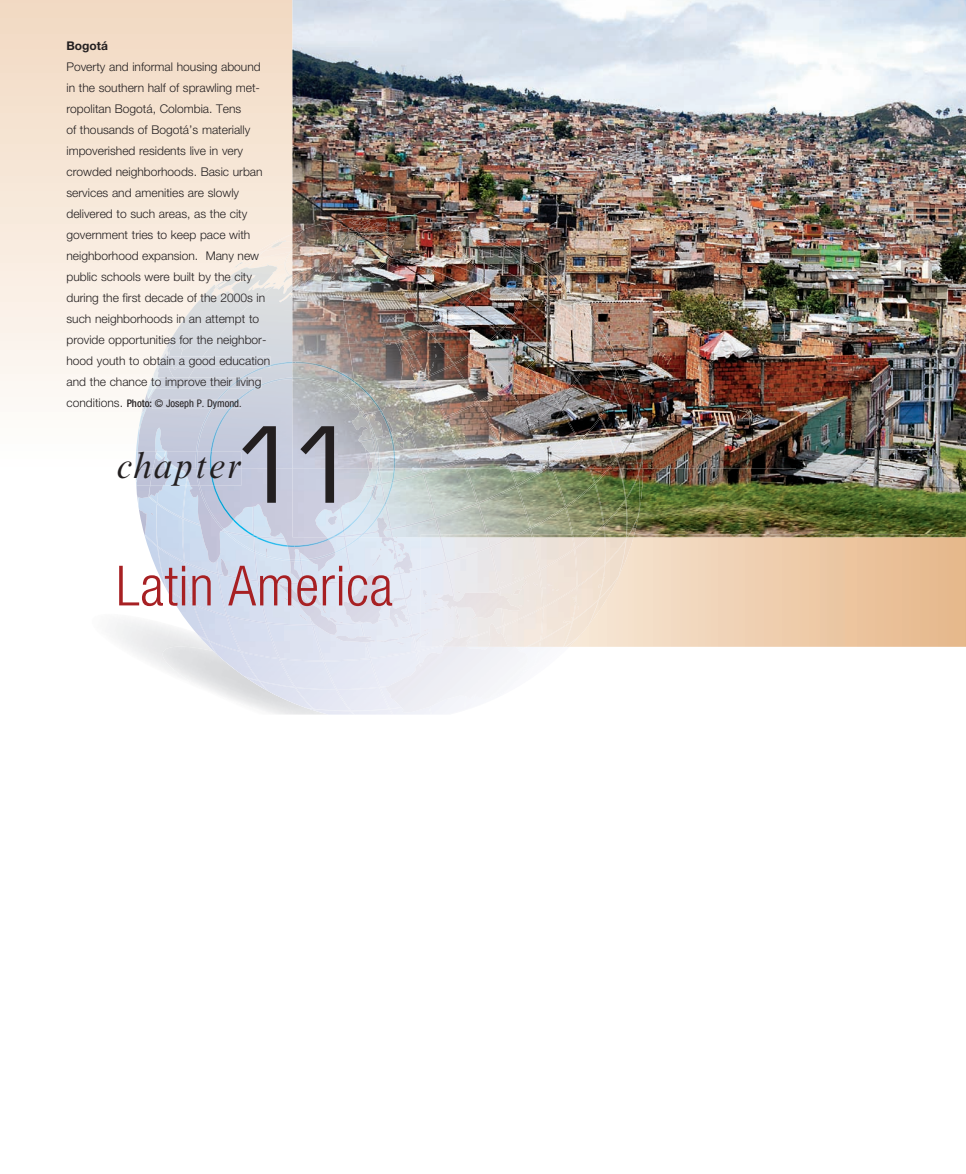
<style>
.page{position:relative;width:966px;height:1174px;background:#fff}
.page>*{position:absolute;margin:0;border:0;box-sizing:border-box;transform-origin:0 0}
.t1{font:102px "Eurostile LT Std";color:#231f20}
.t2{font:300 condensed 55.5px "Helvetica Neue LT Std";letter-spacing:.01em;color:#a72023}
.t3{font:italic 36.6px "Times New Roman MT Std";letter-spacing:.06em;color:#231f20}
.t4{font:300 12px/21px "Helvetica Neue LT Std";color:#231f20}
.t5{font:700 12px "Helvetica Neue LT Std";color:#231f20}
.t6{font:condensed 10.5px "Helvetica Neue LT Std";color:#231f20}
.s1{color:#06111a}
.s2{color:#07101a}
.s3{color:#0b1119}
.s4{color:#0a1119}
.s5{font-weight:500;font-stretch:condensed;font-size:10.5px}
.s6{font-weight:400;font-stretch:condensed;font-size:10.5px}
.s7{color:#0e1018}
.s8{color:#0d1018}
</style>
<div class="page">
<svg style="left:135px;top:468px;width:322px;height:246px"></svg>
<img style="left:393px;top:694px;width:88px;height:20px">
<img style="left:138px;top:486px;width:44px;height:103px">
<img style="left:260px;top:690px;width:141px;height:20px">
<img style="left:457px;top:690px;width:31px;height:6px">
<img style="left:199px;top:661px;width:17px;height:25px">
<img style="left:156px;top:493px;width:12px;height:99px">
<svg style="left:145px;top:535px;width:12px;height:11px"></svg>
<img style="left:463px;top:696px;width:3px;height:6px">
<img style="left:393px;top:537px;width:24px;height:99px">
<img style="left:354px;top:537px;width:39px;height:177px">
<img style="left:298px;top:584px;width:56px;height:130px">
<img style="left:216px;top:584px;width:53px;height:107px">
<img style="left:182px;top:486px;width:35px;height:168px">
<img style="left:446px;top:702px;width:35px;height:12px">
<img style="left:305px;top:695px;width:155px;height:16px">
<img style="left:244px;top:647px;width:276px;height:43px">
<img style="left:199px;top:636px;width:236px;height:25px">
<img style="left:166px;top:588px;width:254px;height:38px">
<img style="left:158px;top:546px;width:262px;height:38px">
<img style="left:157px;top:502px;width:41px;height:37px">
<img style="left:241px;top:468px;width:40px;height:18px">
<img style="left:139px;top:486px;width:24px;height:49px">
<img style="left:139px;top:468px;width:102px;height:18px">
<img style="left:150px;top:468px;width:18px;height:18px">
<img style="left:221px;top:561px;width:7px;height:15px">
<img style="left:393px;top:552px;width:19px;height:21px">
<svg style="left:390px;top:572px;width:4px;height:6px"></svg>
<img style="left:419px;top:647px;width:69px;height:19px">
<img style="left:389px;top:592px;width:20px;height:35px">
<img style="left:343px;top:575px;width:38px;height:49px">
<img style="left:335px;top:636px;width:40px;height:6px">
<img style="left:279px;top:584px;width:58px;height:51px">
<svg style="left:322px;top:606px;width:21px;height:17px"></svg>
<svg style="left:408px;top:577px;width:9px;height:5px"></svg>
<svg style="left:396px;top:642px;width:8px;height:3px"></svg>
<img style="left:377px;top:638px;width:21px;height:4px">
<img style="left:401px;top:632px;width:14px;height:6px">
<svg style="left:0;top:0;width:292px;height:468px;background:#f6e7d9"></svg>
<img style="left:136px;top:426px;width:2px;height:26px">
<img style="left:141px;top:265px;width:70px;height:19px">
<img style="left:214px;top:256px;width:69px;height:28px">
<img style="left:227px;top:252px;width:16px;height:13px">
<img style="left:243px;top:234px;width:49px;height:46px">
<img style="left:284px;top:250px;width:8px;height:24px">
<svg style="left:283px;top:274px;width:9px;height:10px"></svg>
<svg style="left:234px;top:260px;width:12px;height:5px"></svg>
<img style="left:211px;top:265px;width:58px;height:19px">
<img style="left:138px;top:284px;width:154px;height:168px">
<img style="left:169px;top:338px;width:21px;height:18px">
<img style="left:271px;top:240px;width:15px;height:8px">
<img style="left:181px;top:356px;width:89px;height:11px">
<svg style="left:67px;top:346px;width:114px;height:25px"></svg>
<svg style="left:67px;top:377px;width:89px;height:11px"></svg>
<img style="left:156px;top:377px;width:40px;height:11px">
<img style="left:152px;top:399px;width:44px;height:10px">
<img style="left:139px;top:452px;width:102px;height:16px">
<svg style="left:118px;top:452px;width:21px;height:54px"></svg>
<img style="left:166px;top:452px;width:12px;height:7px">
<img style="left:166px;top:459px;width:12px;height:9px">
<svg style="left:153px;top:452px;width:13px;height:16px"></svg>
<img style="left:420px;top:569px;width:90px;height:23px">
<img style="left:420px;top:537px;width:90px;height:32px">
<svg style="left:415px;top:590px;width:45px;height:52px;background:#e9eaf1"></svg>
<img style="left:210px;top:468px;width:5px;height:18px">
<svg style="left:210px;top:452px;width:2px;height:16px"></svg>
<img style="left:642px;top:468px;width:323px;height:60px">
<img style="left:395px;top:468px;width:247px;height:69px">
<img style="left:637px;top:500px;width:3px;height:19px">
<img style="left:619px;top:468px;width:8px;height:60px">
<img style="left:629px;top:510px;width:10px;height:18px">
<img style="left:625px;top:468px;width:15px;height:32px">
<img style="left:609px;top:499px;width:16px;height:29px">
<img style="left:547px;top:468px;width:62px;height:60px">
<img style="left:395px;top:468px;width:152px;height:66px">
<img style="left:395px;top:468px;width:47px;height:14px">
<svg style="left:372px;top:536px;width:32px;height:30px"></svg>
<img style="left:292px;top:468px;width:66px;height:69px">
<img style="left:292px;top:0;width:504px;height:220px">
<img style="left:796px;top:0;width:169px;height:468px">
<img style="left:642px;top:220px;width:155px;height:50px">
<img style="left:642px;top:270px;width:155px;height:99px">
<img style="left:642px;top:369px;width:155px;height:99px">
<img style="left:292px;top:215px;width:350px;height:253px">
<img style="left:325px;top:215px;width:96px;height:2px">
<img style="left:341px;top:215px;width:17px;height:1px">
<img style="left:439px;top:232px;width:42px;height:4px">
<img style="left:439px;top:236px;width:129px;height:5px">
<img style="left:439px;top:241px;width:179px;height:6px">
<img style="left:439px;top:247px;width:203px;height:212px">
<img style="left:439px;top:250px;width:199px;height:218px">
<img style="left:639px;top:446px;width:3px;height:22px">
<img style="left:619px;top:391px;width:14px;height:67px">
<img style="left:496px;top:241px;width:29px;height:11px">
<img style="left:468px;top:237px;width:16px;height:15px">
<img style="left:292px;top:217px;width:147px;height:35px">
<img style="left:292px;top:228px;width:58px;height:30px">
<img style="left:590px;top:252px;width:29px;height:216px">
<img style="left:345px;top:252px;width:245px;height:165px">
<img style="left:345px;top:253px;width:207px;height:126px">
<img style="left:345px;top:254px;width:165px;height:61px">
<img style="left:422px;top:255px;width:44px;height:213px">
<img style="left:370px;top:255px;width:52px;height:213px">
<img style="left:292px;top:255px;width:21px;height:3px">
<svg style="left:608px;top:457px;width:8px;height:11px"></svg>
<img style="left:576px;top:417px;width:24px;height:51px">
<img style="left:438px;top:379px;width:138px;height:89px">
<img style="left:395px;top:345px;width:152px;height:94px">
<img style="left:417px;top:315px;width:96px;height:72px">
<img style="left:417px;top:290px;width:58px;height:55px">
<svg style="left:425px;top:271px;width:9px;height:10px"></svg>
<img style="left:292px;top:258px;width:98px;height:10px">
<img style="left:331px;top:251px;width:14px;height:4px">
<svg style="left:461px;top:252px;width:8px;height:4px"></svg>
<svg style="left:457px;top:237px;width:19px;height:2px"></svg>
<svg style="left:599px;top:350px;width:9px;height:6px"></svg>
<svg style="left:476px;top:268px;width:9px;height:27px"></svg>
<img style="left:350px;top:216px;width:61px;height:37px">
<img style="left:358px;top:215px;width:41px;height:16px">
<svg style="left:449px;top:260px;width:5px;height:5px"></svg>
<img style="left:304px;top:252px;width:16px;height:5px">
<img style="left:383px;top:225px;width:10px;height:8px">
<img style="left:338px;top:235px;width:14px;height:16px">
<svg style="left:341px;top:216px;width:42px;height:30px"></svg>
<img style="left:335px;top:218px;width:29px;height:12px">
<img style="left:398px;top:395px;width:30px;height:40px">
<img style="left:417px;top:375px;width:10px;height:17px">
<svg style="left:428px;top:354px;width:8px;height:19px"></svg>
<svg style="left:313px;top:253px;width:21px;height:15px"></svg>
<img style="left:341px;top:266px;width:76px;height:144px">
<img style="left:292px;top:268px;width:66px;height:109px">
<img style="left:294px;top:225px;width:44px;height:26px">
<img style="left:292px;top:379px;width:76px;height:89px">
<img style="left:420px;top:534px;width:90px;height:3px">
<svg style="left:510px;top:528px;width:455px;height:131px;background:#e7d0b6"></svg>
<img style="left:332px;top:468px;width:26px;height:68px">
<svg style="left:343px;top:529px;width:2px;height:8px"></svg>
<img style="left:292px;top:377px;width:66px;height:32px">
<img style="left:335px;top:537px;width:25px;height:24px">
<img style="left:198px;top:486px;width:137px;height:75px">
<svg style="left:265px;top:548px;width:2px;height:9px"></svg>
<img style="left:358px;top:468px;width:37px;height:69px">
<img style="left:354px;top:381px;width:41px;height:87px">
<svg style="left:383px;top:432px;width:29px;height:16px"></svg>
<img style="left:354px;top:381px;width:27px;height:29px">
<img style="left:295px;top:362px;width:59px;height:21px">
<img style="left:379px;top:410px;width:12px;height:23px">
<img style="left:196px;top:362px;width:96px;height:90px">
<svg style="left:262px;top:365px;width:8px;height:2px"></svg>
<img style="left:227px;top:377px;width:17px;height:11px">
<svg style="left:211px;top:399px;width:8px;height:10px"></svg>
<img style="left:196px;top:468px;width:4px;height:18px">
<svg style="left:195px;top:452px;width:2px;height:16px"></svg>
<p class="t5" style="left:66px;top:38px;width:43px">Bogotá</p>
<p class="t4" style="left:66px;top:56px;width:205px">Poverty and informal housing abound in the southern half of sprawling met&shy;ropolitan Bogotá, Colombia. Tens<br>of thousands of Bogotá’s materially impoverished residents live in very crowded neighborhoods. Basic urban services and amenities are slowly delivered to such areas, as the city government tries to keep pace with neighborhood expansion. Many new public schools were built by the city during the first decade of the 2000s in such neighborhoods in an attempt to provide opportunities for the neighbor&shy;hood youth to obtain a good educati<span class="s1">o</span><span class="s2">n </span>and the chance to improve the<span class="s3">ir l</span><span class="s4">iv</span>ing conditions. <span class="s5">Photo:</span> <span class="s6">© Joseph P.</span></p>
<p class="t6" style="left:207px;top:397px;width:36px"><span class="s7">Dy</span><span class="s8">m</span>ond.</p>
<h1 class="t1" style="left:230px;top:404px;width:130px">11</h1>
<h3 class="t3" style="left:116px;top:445px;width:127px">chapter</h3>
<h2 class="t2" style="left:116px;top:554px;width:278px">Latin America</h2>
</div>
